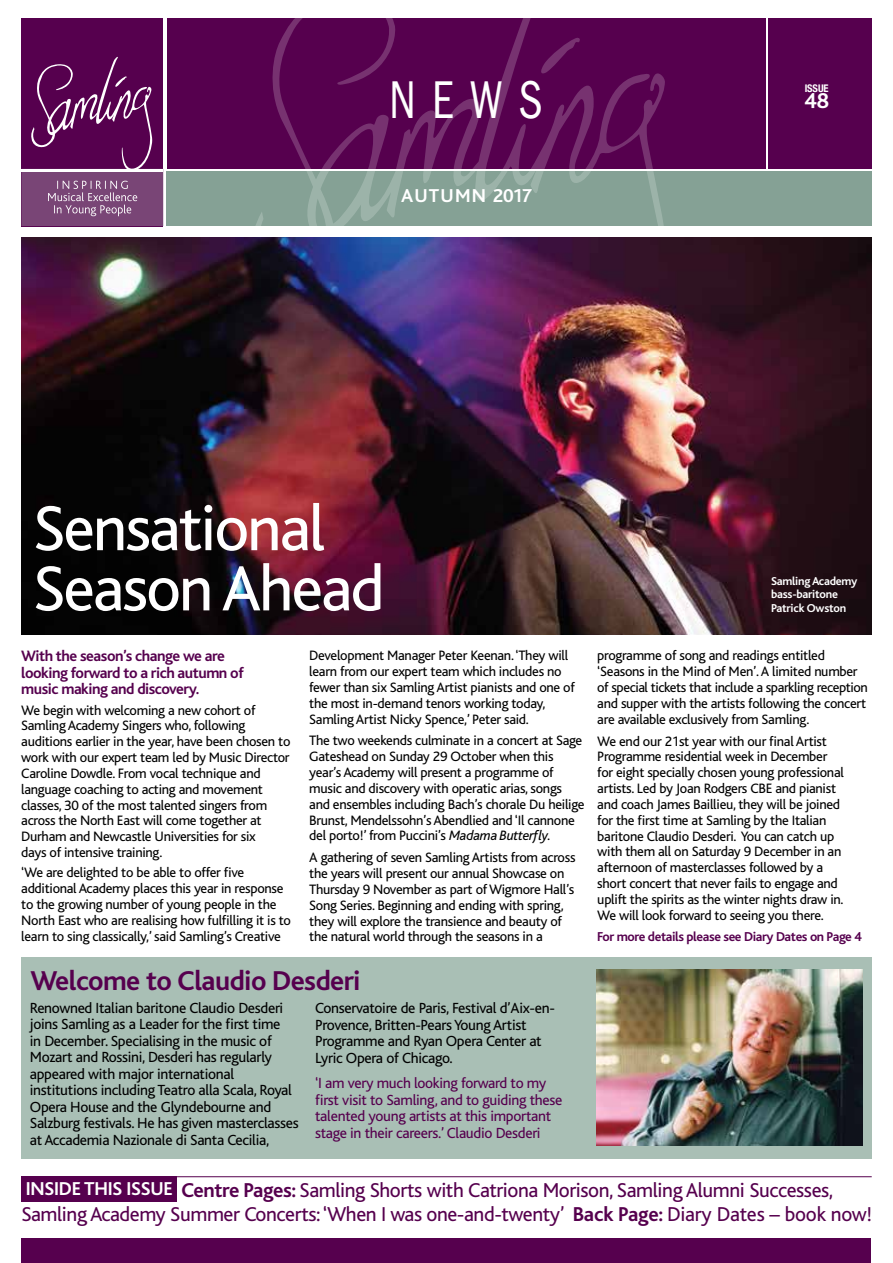
<style>
.page{position:relative;width:893px;height:1263px;background:#fff}
.page>*{position:absolute;margin:0;border:0;box-sizing:border-box;transform-origin:0 0}
.t1{font:66.75px/60.2px "Bliss";letter-spacing:-.03em;color:#fff}
.t2{font:55.05px "Franklin Got Cd ITC";color:#fff;scale:.85 1}
.t3{font:700 28.5px "Bliss";letter-spacing:-.02em;color:#56004e}
.t4{font:700 22.5px "Bliss";color:#fff}
.t5{font:21px/24px "Bliss";letter-spacing:-.02em;color:#56004e}
.t6{font:700 19.5px "Bliss";letter-spacing:.05em;color:#fff}
.t7{font:700 15.75px/16.5px "Bliss";letter-spacing:-.03em;color:#56004e}
.t8{font:15.3px/16.5px "Bliss";letter-spacing:-.02em;color:#000}
.t9{font:15.3px/16.5px "Bliss";letter-spacing:-.02em;color:#56004e}
.t10{font:14.25px/15.9px "Bliss";letter-spacing:-.02em;color:#000}
.t11{font:700 13.5px "Bliss";letter-spacing:-.03em;color:#56004e}
.t12{font:700 12px/13.5px "Bliss";letter-spacing:-.02em;color:#fff}
.t13{font:700 condensed 10.5px "Helvetica Neue";letter-spacing:-.01em;color:#fff}
.s1{font-style:italic}
.s2{font-weight:700;font-size:19.5px;color:#fff}
.s3{font-weight:700}
</style>
<div class="page">
<hr style="left:21px;top:1176px;width:851px;height:1px;background:#56004e">
<div style="left:21px;top:1238px;width:850px;height:25px;background:#56004e"></div>
<div style="left:21px;top:18px;width:142px;height:208px;background:#56004e"></div>
<svg style="left:21px;top:56px;width:142px;height:170px"></svg>
<div style="left:167px;top:172px;width:705px;height:54px;background:#85a195"></div>
<div style="left:167px;top:18px;width:599px;height:150px;background:#56004e"></div>
<svg style="left:251px;top:18px;width:418px;height:220px"></svg>
<div style="left:769px;top:18px;width:103px;height:150px;background:#56004e"></div>
<div style="left:21px;top:1176px;width:156px;height:26px;background:#56004e"></div>
<img style="left:21px;top:238px;width:851px;height:396px">
<div style="left:21px;top:957px;width:851px;height:202px;background:#a9bfb5"></div>
<img style="left:597px;top:969px;width:266px;height:176px">
<h2 class="t2" style="left:389px;top:69px;width:182px">NEWS</h2>
<h3 class="t6" style="left:401px;top:186px;width:132px">AUTUMN 2017</h3>
<p class="t13" style="left:805px;top:79px;width:25px">ISSUE</p>
<h3 class="t4" style="left:804px;top:89px;width:26px">48</h3>
<h1 class="t1" style="left:33px;top:499px;width:353px">Sensational<br>Season Ahead</h1>
<p class="t12" style="left:771px;top:574px;width:88px">Samling Academy bass-baritone<br>Patrick Owston</p>
<p class="t7" style="left:21px;top:648px;width:224px">With the season’s change we are looking forward to a rich autumn of music making and discovery.</p>
<p class="t10" style="left:21px;top:702px;width:271px">We begin with welcoming a new cohort of Samling Academy Singers who, following auditions earlier in the year, have been chosen to work with our expert team led by Music Director Caroline Dowdle. From vocal technique and language coaching to acting and movement classes, 30 of the most talented singers from across the North East will come together at Durham and Newcastle Universities for six<br>days of intensive training.</p>
<p class="t10" style="left:21px;top:865px;width:271px">‘We are delighted to be able to offer five additional Academy places this year in response to the growing number of young people in the North East who are realising how fulfilling it is to learn to sing classically,’ said Samling’s Creative</p>
<p class="t10" style="left:309px;top:648px;width:267px">Development Manager Peter Keenan. ‘They will learn from our expert team which includes no fewer than six Samling Artist pianists and one of the most in-demand tenors working today, Samling Artist Nicky Spence,’ Peter said.</p>
<p class="t10" style="left:309px;top:733px;width:277px">The two weekends culminate in a concert at Sage Gateshead on Sunday 29 October when this year’s Academy will present a programme of music and discovery with operatic arias, songs and ensembles including Bach’s chorale Du heilige Brunst, Mendelssohn’s Abendlied and ‘Il cannone del porto!’ from Puccini’s <span class="s1">Madama Butterfly.</span></p>
<p class="t10" style="left:309px;top:850px;width:268px">A gathering of seven Samling Artists from across the years will present our annual Showcase on Thursday 9 November as part of Wigmore Hall’s Song Series. Beginning and ending with spring, they will explore the transience and beauty of the natural world through the seasons in a</p>
<h3 class="t3" style="left:30px;top:966px;width:332px">Welcome to Claudio Desderi</h3>
<p class="t8" style="left:30px;top:1000px;width:270px">Renowned Italian baritone Claudio Desderi joins Samling as a Leader for the first time<br>in December. Specialising in the music of Mozart and Rossini, Desderi has regularly appeared with major international institutions including Teatro alla Scala, Royal Opera House and the Glyndebourne and Salzburg festivals. He has given masterclasses at Accademia Nazionale di Santa Cecilia,</p>
<p class="t8" style="left:315px;top:1000px;width:241px">Conservatoire de Paris, Festival d’Aix-en-Provence, Britten-Pears Young Artist Programme and Ryan Opera Center at Lyric Opera of Chicago.</p>
<p class="t9" style="left:315px;top:1075px;width:249px">‘I am very much looking forward to my first visit to Samling, and to guiding these talented young artists at this important stage in their careers.’ Claudio Desderi</p>
<p class="t10" style="left:597px;top:648px;width:272px">programme of song and readings entitled ‘Seasons in the Mind of Men’. A limited number of special tickets that include a sparkling reception and supper with the artists following the concert are available exclusively from Samling.</p>
<p class="t10" style="left:597px;top:733px;width:248px">We end our 21st year with our final Artist Programme residential week in December for eight specially chosen young professional artists. Led by Joan Rodgers CBE and pianist and coach James Baillieu, they will be joined for the first time at Samling by the Italian baritone Claudio Desderi. You can catch up with them all on Saturday 9 December in an afternoon of masterclasses followed by a short concert that never fails to engage and uplift the spirits as the winter nights draw in.<br>We will look forward to seeing you there.</p>
<p class="t11" style="left:597px;top:930px;width:266px">For more details please see Diary Dates on Page 4</p>
<h3 class="t5" style="left:21px;top:1178px;width:852px"><span class="s2">INSIDE THIS ISSUE</span> <span class="s3">Centre Pages:</span> Samling Shorts with Catriona Morison, Samling Alumni Successes,<br>Samling Academy Summer Concerts: ‘When I was one-and-twenty’ <span class="s3">Back Page:</span> Diary Dates – book now!</h3>
</div>
